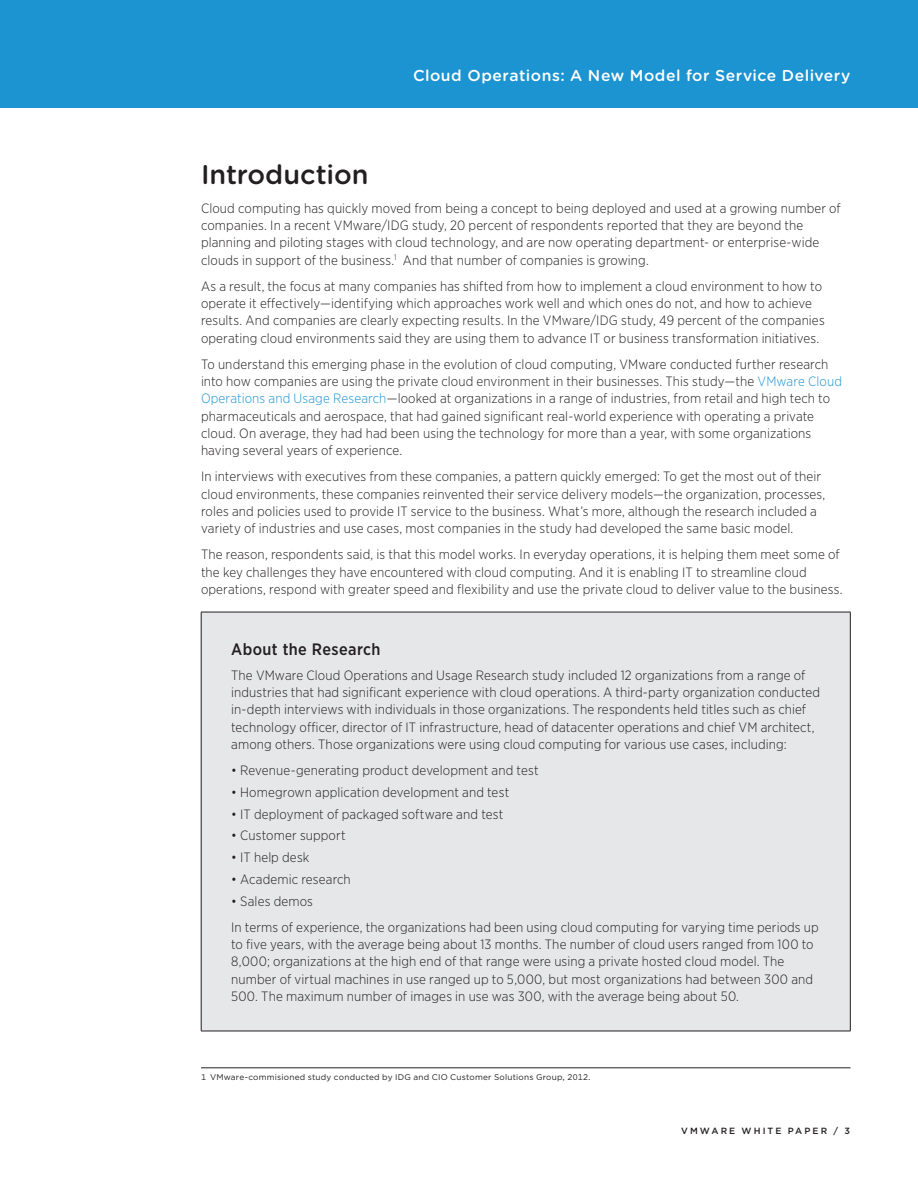
<style>
.page{position:relative;width:918px;height:1188px;background:#fff}
.page>*{position:absolute;margin:0;border:0;box-sizing:border-box;transform-origin:0 0}
._3_Main_Body_Head{font:500 27px "Gotham Rounded";color:#231f20}
._4a_Subhead_1{font:500 16.5px "Gotham Narrow";letter-spacing:.025em;color:#231f20}
.t1{font:500 15.75px "Gotham Rounded";letter-spacing:.035em;color:#fff}
._5a_Body{font:300 13.5px/17.2px "Gotham Narrow";letter-spacing:.01em;color:#231f20}
.Folio{font:500 9px "Gotham";letter-spacing:.23em;color:#231f20}
.Footnote-First_line{font:8.25px "Gotham";letter-spacing:.03em;color:#231f20}
.s1{color:#1c94d2}
</style>
<div class="page">
<div style="left:0;top:0;width:918px;height:108px;background:#1c94d2"></div>
<div style="left:201px;top:612px;width:649px;height:419px;background:#e6e7e9"></div>
<hr style="left:201px;top:612px;width:650px;height:1px;background:#231f20">
<hr style="left:201px;top:612px;width:1px;height:419px;background:#231f20">
<hr style="left:850px;top:612px;width:1px;height:419px;background:#231f20">
<hr style="left:201px;top:1031px;width:650px;height:1px;background:#231f20">
<hr style="left:201px;top:1068px;width:650px;height:1px;background:#231f20">
<p class="t1" style="left:413px;top:64px;width:439px">Cloud Operations: A New Model for Service Delivery</p>
<p class="_3_Main_Body_Head" style="left:201px;top:155px;width:169px">Introduction</p>
<p class="_5a_Body" style="left:201px;top:199px;width:641px">Cloud computing has quickly moved from being a concept to being deployed and used at a growing number of companies. In a recent VMware/IDG study, 20 percent of respondents reported that they are beyond the planning and piloting stages with cloud technology, and are now operating department- or enterprise-wide clouds in support of the business.<sup>1</sup> And that number of companies is growing.</p>
<p class="_5a_Body" style="left:201px;top:277px;width:625px">As a result, the focus at many companies has shifted from how to implement a cloud environment to how to operate it effectively—identifying which approaches work well and which ones do not, and how to achieve results. And companies are clearly expecting results. In the VMware/IDG study, 49 percent of the companies operating cloud environments said they are using them to advance IT or business transformation initiatives.</p>
<p class="_5a_Body" style="left:201px;top:355px;width:643px">To understand this emerging phase in the evolution of cloud computing, VMware conducted further research into how companies are using the private cloud environment in their businesses. This study—the <span class="s1">VMware Cloud Operations and Usage Research</span>—looked at organizations in a range of industries, from retail and high tech to pharmaceuticals and aerospace, that had gained significant real-world experience with operating a private cloud. On average, they had had been using the technology for more than a year, with some organizations having several years of experience.</p>
<p class="_5a_Body" style="left:201px;top:468px;width:626px">In interviews with executives from these companies, a pattern quickly emerged: To get the most out of their cloud environments, these companies reinvented their service delivery models—the organization, processes, roles and policies used to provide IT service to the business. What’s more, although the research included a variety of industries and use cases, most companies in the study had developed the same basic model.</p>
<p class="_5a_Body" style="left:201px;top:546px;width:643px">The reason, respondents said, is that this model works. In everyday operations, it is helping them meet some of the key challenges they have encountered with cloud computing. And it is enabling IT to streamline cloud operations, respond with greater speed and flexibility and use the private cloud to deliver value to the business.</p>
<p class="_4a_Subhead_1" style="left:231px;top:639px;width:151px">About the Research</p>
<p class="_5a_Body" style="left:231px;top:666px;width:591px">The VMware Cloud Operations and Usage Research study included 12 organizations from a range of industries that had significant experience with cloud operations. A third-party organization conducted in-depth interviews with individuals in those organizations. The respondents held titles such as chief technology officer, director of IT infrastructure, head of datacenter operations and chief VM architect, among others. Those organizations were using cloud computing for various use cases, including:</p>
<p class="_5a_Body" style="left:231px;top:762px;width:309px">• Revenue-generating product development and test</p>
<p class="_5a_Body" style="left:231px;top:783px;width:280px">• Homegrown application development and test</p>
<p class="_5a_Body" style="left:231px;top:805px;width:274px">• IT deployment of packaged software and test</p>
<p class="_5a_Body" style="left:231px;top:827px;width:116px">• Customer support</p>
<p class="_5a_Body" style="left:231px;top:849px;width:80px">• IT help desk</p>
<p class="_5a_Body" style="left:231px;top:870px;width:121px">• Academic research</p>
<p class="_5a_Body" style="left:231px;top:892px;width:83px">• Sales demos</p>
<p class="_5a_Body" style="left:231px;top:918px;width:589px">In terms of experience, the organizations had been using cloud computing for varying time periods up to five years, with the average being about 13 months. The number of cloud users ranged from 100 to 8,000; organizations at the high end of that range were using a private hosted cloud model. The number of virtual machines in use ranged up to 5,000, but most organizations had between 300 and 500. The maximum number of images in use was 300, with the average being about 50.</p>
<p class="Footnote-First_line" style="left:201px;top:1072px;width:391px">1 VMware-commisioned study conducted by IDG and CIO Customer Solutions Group, 2012.</p>
<p class="Folio" style="left:681px;top:1125px;width:170px">VMWARE WHITE PAPER / 3</p>
</div>
